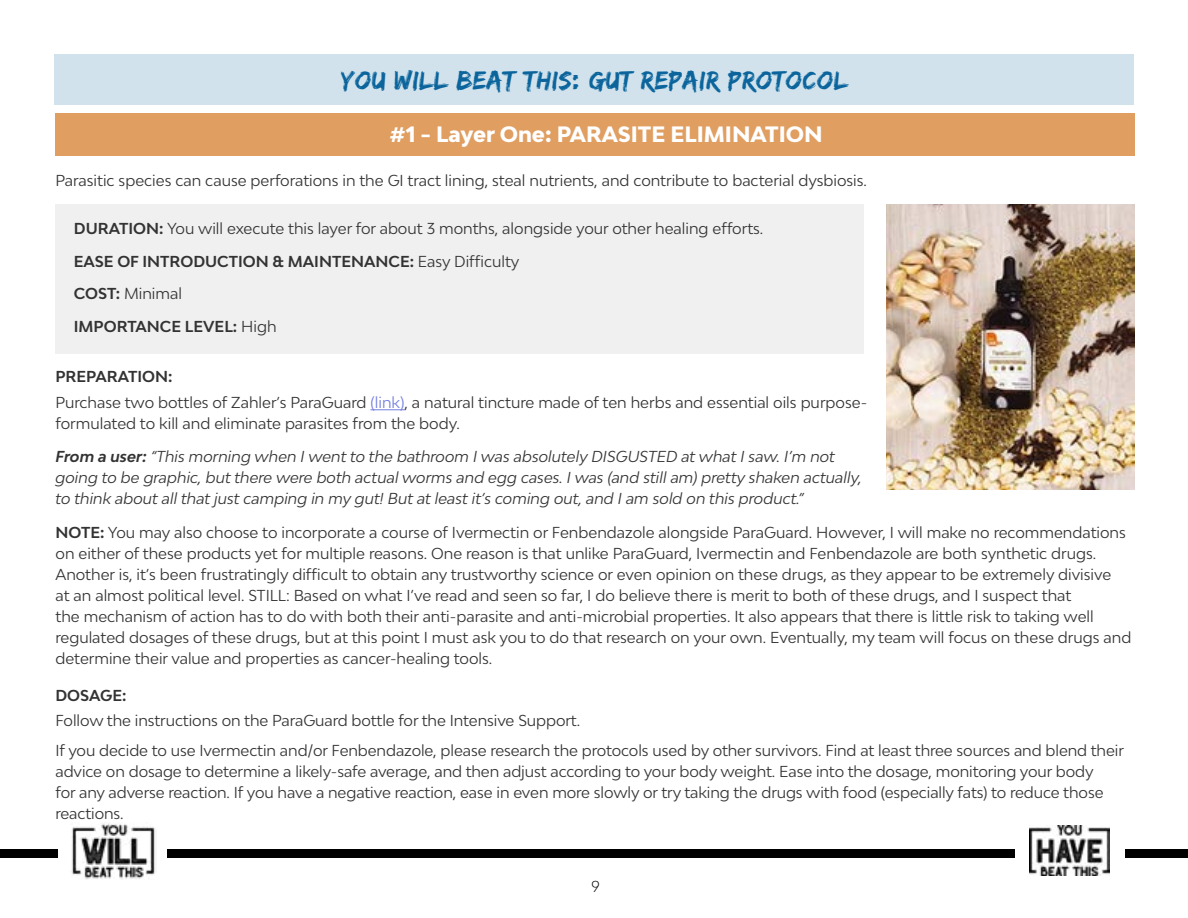
<style>
.page{position:relative;width:1188px;height:918px;background:#fff}
.page>*{position:absolute;margin:0;border:0;box-sizing:border-box;transform-origin:0 0}
.t1{font:27px "Edo SZ";letter-spacing:.02em;color:#0b659c}
.t2{font:800 21px "Bw Modelica";color:#fff}
.t3{font:15px/21px "Bw Modelica";color:#333}
.t4{font:italic 15px/21px "Bw Modelica";color:#333}
.t5{font:700 15px "Bw Modelica";color:#333}
.t6{font:300 15px "Bw Modelica LGC";color:#000}
.s1{font-weight:700}
.s2{color:#727dde}
</style>
<div class="page">
<div style="left:167px;top:849px;width:847px;height:8px;background:#000"></div>
<div style="left:0;top:849px;width:57px;height:8px;background:#000"></div>
<div style="left:1125px;top:849px;width:63px;height:8px;background:#000"></div>
<img style="left:70px;top:823px;width:85px;height:56px">
<img style="left:1030px;top:825px;width:80px;height:51px">
<div style="left:55px;top:113px;width:1080px;height:42px;background:#e09e61"></div>
<div style="left:54px;top:54px;width:1080px;height:51px;background:#d1e2ec"></div>
<img style="left:886px;top:205px;width:248px;height:285px">
<div style="left:55px;top:205px;width:809px;height:149px;background:#f0f0f0"></div>
<hr style="left:371px;top:409px;width:34px;height:1px;background:#727dde">
<h1 class="t1" style="left:341px;top:64px;width:508px">YOU WILL BEAT THIS: GUT REPAIR PROTOCOL</h1>
<h2 class="t2" style="left:389px;top:121px;width:435px">#1 - Layer One: PARASITE ELIMINATION</h2>
<p class="t3" style="left:55px;top:169px;width:813px">Parasitic species can cause perforations in the GI tract lining, steal nutrients, and contribute to bacterial dysbiosis.</p>
<p class="t3" style="left:74px;top:212px;width:691px;line-height:32.5px"><span class="s1">DURATION:</span> You will execute this layer for about 3 months, alongside your other healing efforts.<br><span class="s1">EASE OF INTRODUCTION &amp; MAINTENANCE:</span> Easy Difficulty<br><span class="s1">COST:</span> Minimal<br><span class="s1">IMPORTANCE LEVEL:</span> High</p>
<p class="t5" style="left:55px;top:367px;width:119px">PREPARATION:</p>
<p class="t3" style="left:55px;top:412px;width:406px">formulated to kill and eliminate parasites from the body.</p>
<p class="t3" style="left:55px;top:391px;width:813px">Purchase two bottles of Zahler s’ ParaGuard <span class="s2">(link</span> a,<span class="s2">)</span> natural tincture made of ten herbs and essential oils purpose-</p>
<p class="t4" style="left:55px;top:446px;width:808px"><span class="s1">From a user</span> “<span class="s1">:</span> This morning when I went to the bathroom I was absolutely DISGUSTED at what I saw m’ I. not going to be graphic, but there were both actual worms and egg cases I. was (and still am) pretty shaken actually, to think about all thatjust camping in my gut! But at least it s’ coming out, and I am sold on this product“.</p>
<p class="t3" style="left:55px;top:522px;width:1077px"><span class="s1">NOTE:</span> You may also choose to incorporate a course of Ivermectin or Fenbendazole alongside ParaGuard. However I, will make no recommendations on either of these products yet for multiple reasons. One reason is that unlike ParaGuard, Ivermectin and Fenbendazole are both synthetic drugs.<br>Another is it, s’ been frustratingly difficult to obtain any trustworthy science or even opinion on these drugs, as they appear to be extremely divisive<br>at an almost political level. STILL: Based on what ’I ve read and seen so far I, do believe there is merit to both of these drugs, and I suspect that<br>the mechanism of action has to do with both their anti-parasite and anti-microbial properties It. also appears that there is little risk to taking well regulated dosages of these drugs, but at this point I must ask you to do that research on your own. Eventually, my team will focus on these drugs and determine their value and properties as cancer-healing tools.</p>
<p class="t5" style="left:55px;top:685px;width:73px">DOSAGE:</p>
<p class="t3" style="left:55px;top:705px;width:1070px;line-height:29.5px">Follow the instructions on the ParaGuard bottle for the Intensive Support.<br>If you decide to use Ivermectin and/or Fenbendazole, please research the protocols used by other survivors. Find at least three sources and blend their</p>
<p class="t3" style="left:55px;top:760px;width:1050px">advice on dosage to determine a likely-safe average, and then adjust according to your body weight. Ease into the dosage, monitoring your body for any adverse reaction If. you have a negative reaction, ease in even more slowly or try taking the drugs with food (especially fats) to reduce those reactions.</p>
<p class="t6" style="left:591px;top:876px;width:10px">9</p>
</div>
